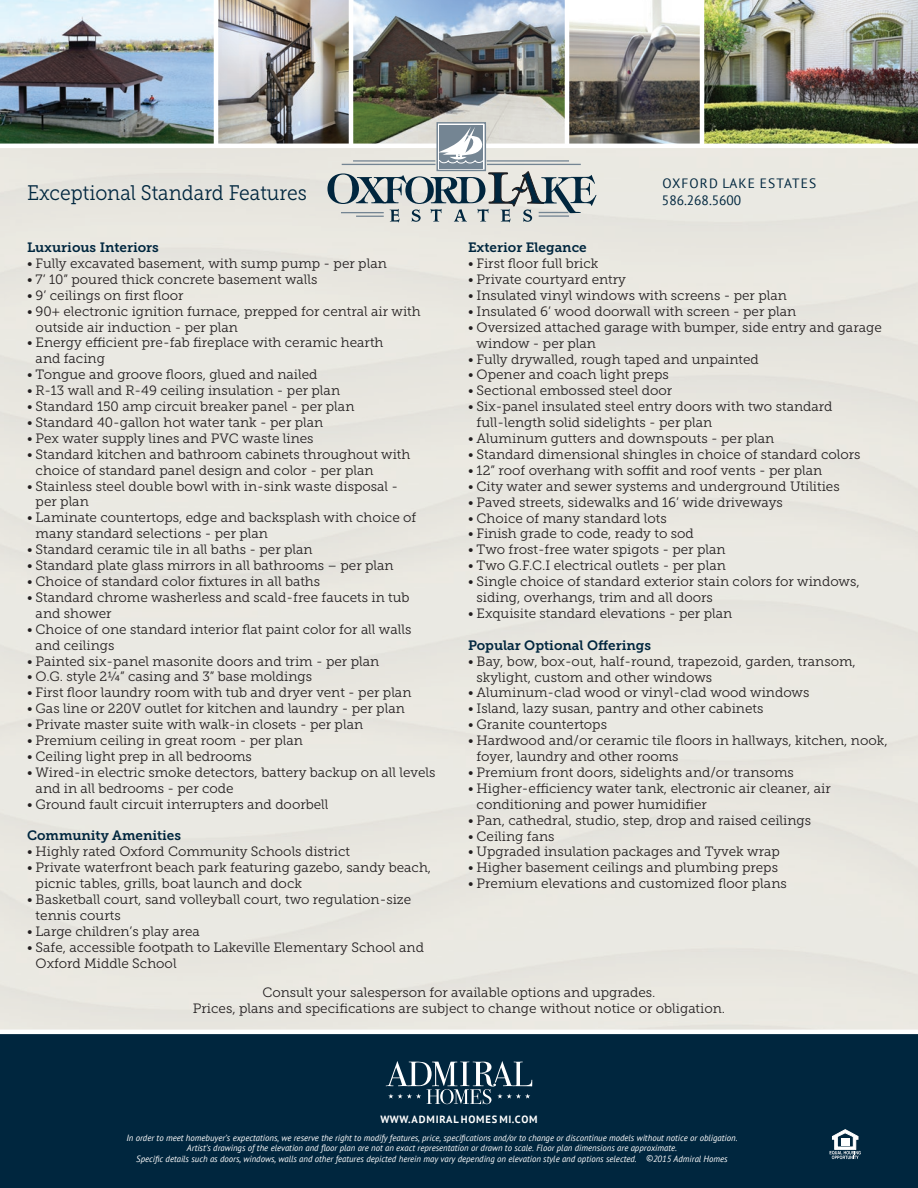
<style>
.page{position:relative;width:918px;height:1188px;background:#fff}
.page>*{position:absolute;margin:0;border:0;box-sizing:border-box;transform-origin:0 0}
.t1{font:21px "Museo Slab 300";color:#00263e;scale:.92 1}
.t2{font:13.5px/15.9px "Museo Slab 300";color:#231f20}
.t3{font:13.5px "Museo Slab 700";color:#00263e}
.t4{font:13.5px/16.2px "PT Sans";letter-spacing:.03em;color:#00263e}
.t5{font:700 10.5px "PT Sans";letter-spacing:.08em;color:#fff}
.t6{font:italic 9px/10.5px "PT Sans";color:#fff;text-align:center}
</style>
<div class="page">
<div style="left:0;top:148px;width:918px;height:882px;background:#eae9e1"></div>
<img style="left:218px;top:0;width:700px;height:144px">
<div style="left:0;top:1032px;width:918px;height:156px;background:#00263e"></div>
<svg style="left:386px;top:1061px;width:146px;height:43px"></svg>
<img style="left:0;top:0;width:214px;height:144px">
<hr style="left:700px;top:0;width:4px;height:146px;background:#fff">
<svg style="left:830px;top:1129px;width:31px;height:30px"></svg>
<hr style="left:349px;top:0;width:4px;height:146px;background:#fff">
<hr style="left:565px;top:0;width:4px;height:146px;background:#fff">
<hr style="left:0;top:1030px;width:918px;height:4px;background:#fff">
<hr style="left:487px;top:160px;width:82px;height:2px;background:#748593">
<hr style="left:487px;top:164px;width:94px;height:1px;background:#748593">
<svg style="left:439px;top:124px;width:45px;height:45px"></svg>
<div style="left:437px;top:122px;width:49px;height:49px;border:1px solid #748593"></div>
<div style="left:440px;top:125px;width:43px;height:43px;background:#748593"></div>
<svg style="left:438px;top:126px;width:47px;height:38px"></svg>
<svg style="left:327px;top:172px;width:269px;height:50px;background:#acb4b5"></svg>
<hr style="left:341px;top:212px;width:43px;height:1px;background:#748593">
<hr style="left:353px;top:160px;width:82px;height:2px;background:#748593">
<hr style="left:342px;top:164px;width:94px;height:1px;background:#748593">
<h1 class="t1" style="left:27px;top:181px;width:306px">Exceptional Standard Features</h1>
<p class="t3" style="left:27px;top:240px;width:133px">Luxurious Interiors</p>
<p class="t2" style="left:27px;top:255px;width:361px">• Fully excavated basement, with sump pump - per plan</p>
<p class="t2" style="left:27px;top:271px;width:292px">• 7’ 10” poured thick concrete basement walls</p>
<p class="t2" style="left:27px;top:287px;width:158px">• 9’ ceilings on first floor</p>
<p class="t2" style="left:36px;top:303px;width:387px;text-indent:-9px">• 90+ electronic ignition furnace, prepped for central air with outside air induction - per plan</p>
<p class="t2" style="left:36px;top:335px;width:349px;text-indent:-9px">• Energy efficient pre-fab fireplace with ceramic hearth and facing</p>
<p class="t2" style="left:27px;top:367px;width:292px">• Tongue and groove floors, glued and nailed</p>
<p class="t2" style="left:27px;top:383px;width:315px">• R-13 wall and R-49 ceiling insulation - per plan</p>
<p class="t2" style="left:27px;top:399px;width:329px">• Standard 150 amp circuit breaker panel - per plan</p>
<p class="t2" style="left:27px;top:414px;width:298px">• Standard 40-gallon hot water tank - per plan</p>
<p class="t2" style="left:27px;top:430px;width:288px">• Pex water supply lines and PVC waste lines</p>
<p class="t2" style="left:36px;top:446px;width:376px;text-indent:-9px">• Standard kitchen and bathroom cabinets throughout with choice of standard panel design and color - per plan</p>
<p class="t2" style="left:36px;top:478px;width:364px;text-indent:-9px">• Stainless steel double bowl with in-sink waste disposal - per plan</p>
<p class="t2" style="left:36px;top:510px;width:382px;text-indent:-9px">• Laminate countertops, edge and backsplash with choice of many standard selections - per plan</p>
<p class="t2" style="left:27px;top:542px;width:287px">• Standard ceramic tile in all baths - per plan</p>
<p class="t2" style="left:27px;top:558px;width:368px">• Standard plate glass mirrors in all bathrooms – per plan</p>
<p class="t2" style="left:27px;top:574px;width:295px">• Choice of standard color fixtures in all baths</p>
<p class="t2" style="left:36px;top:589px;width:376px;text-indent:-9px">• Standard chrome washerless and scald-free faucets in tub and shower</p>
<p class="t2" style="left:36px;top:621px;width:377px;text-indent:-9px">• Choice of one standard interior flat paint color for all walls and ceilings</p>
<p class="t2" style="left:27px;top:653px;width:354px">• Painted six-panel masonite doors and trim - per plan</p>
<p class="t2" style="left:27px;top:669px;width:287px">• O.G. style 2¼” casing and 3” base moldings</p>
<p class="t2" style="left:27px;top:685px;width:386px">• First floor laundry room with tub and dryer vent - per plan</p>
<p class="t2" style="left:27px;top:701px;width:379px">• Gas line or 220V outlet for kitchen and laundry - per plan</p>
<p class="t2" style="left:27px;top:717px;width:338px">• Private master suite with walk-in closets - per plan</p>
<p class="t2" style="left:27px;top:733px;width:277px">• Premium ceiling in great room - per plan</p>
<p class="t2" style="left:27px;top:748px;width:227px">• Ceiling light prep in all bedrooms</p>
<p class="t2" style="left:36px;top:764px;width:401px;text-indent:-9px">• Wired-in electric smoke detectors, battery backup on all levels and in all bedrooms - per code</p>
<p class="t2" style="left:27px;top:796px;width:303px">• Ground fault circuit interrupters and doorbell</p>
<p class="t3" style="left:27px;top:828px;width:156px">Community Amenities</p>
<p class="t2" style="left:27px;top:844px;width:325px">• Highly rated Oxford Community Schools district</p>
<p class="t2" style="left:36px;top:860px;width:397px;text-indent:-9px">• Private waterfront beach park featuring gazebo, sandy beach, picnic tables, grills, boat launch and dock</p>
<p class="t2" style="left:36px;top:892px;width:377px;text-indent:-9px">• Basketball court, sand volleyball court, two regulation-size tennis courts</p>
<p class="t2" style="left:27px;top:923px;width:174px">• Large children’s play area</p>
<p class="t2" style="left:36px;top:939px;width:390px;text-indent:-9px">• Safe, accessible footpath to Lakeville Elementary School and<br>Oxford Middle School</p>
<p class="t4" style="left:662px;top:175px;width:156px">OXFORD LAKE ESTATES<br>586.268.5600</p>
<p class="t3" style="left:468px;top:240px;width:120px">Exterior Elegance</p>
<p class="t2" style="left:468px;top:256px;width:132px">• First floor full brick</p>
<p class="t2" style="left:468px;top:271px;width:160px">• Private courtyard entry</p>
<p class="t2" style="left:468px;top:287px;width:320px">• Insulated vinyl windows with screens - per plan</p>
<p class="t2" style="left:468px;top:303px;width:330px">• Insulated 6’ wood doorwall with screen - per plan</p>
<p class="t2" style="left:477px;top:319px;width:407px;text-indent:-9px">• Oversized attached garage with bumper, side entry and garage window - per plan</p>
<p class="t2" style="left:468px;top:351px;width:292px">• Fully drywalled, rough taped and unpainted</p>
<p class="t2" style="left:468px;top:367px;width:202px">• Opener and coach light preps</p>
<p class="t2" style="left:468px;top:383px;width:206px">• Sectional embossed steel door</p>
<p class="t2" style="left:477px;top:399px;width:357px;text-indent:-9px">• Six-panel insulated steel entry doors with two standard full-length solid sidelights - per plan</p>
<p class="t2" style="left:468px;top:431px;width:308px">• Aluminum gutters and downspouts - per plan</p>
<p class="t2" style="left:468px;top:446px;width:394px">• Standard dimensional shingles in choice of standard colors</p>
<p class="t2" style="left:468px;top:462px;width:356px">• 12” roof overhang with soffit and roof vents - per plan</p>
<p class="t2" style="left:468px;top:478px;width:373px">• City water and sewer systems and underground Utilities</p>
<p class="t2" style="left:468px;top:494px;width:316px">• Paved streets, sidewalks and 16’ wide driveways</p>
<p class="t2" style="left:468px;top:510px;width:200px">• Choice of many standard lots</p>
<p class="t2" style="left:468px;top:526px;width:227px">• Finish grade to code, ready to sod</p>
<p class="t2" style="left:468px;top:542px;width:259px">• Two frost-free water spigots - per plan</p>
<p class="t2" style="left:468px;top:558px;width:259px">• Two G.F.C.I electrical outlets - per plan</p>
<p class="t2" style="left:477px;top:574px;width:385px;text-indent:-9px">• Single choice of standard exterior stain colors for windows, siding, overhangs, trim and all doors</p>
<p class="t2" style="left:468px;top:605px;width:266px">• Exquisite standard elevations - per plan</p>
<p class="t3" style="left:468px;top:637px;width:185px">Popular Optional Offerings</p>
<p class="t2" style="left:477px;top:653px;width:381px;text-indent:-9px">• Bay, bow, box-out, half-round, trapezoid, garden, transom, skylight, custom and other windows</p>
<p class="t2" style="left:468px;top:685px;width:343px">• Aluminum-clad wood or vinyl-clad wood windows</p>
<p class="t2" style="left:468px;top:701px;width:297px">• Island, lazy susan, pantry and other cabinets</p>
<p class="t2" style="left:468px;top:717px;width:141px">• Granite countertops</p>
<p class="t2" style="left:477px;top:733px;width:413px;text-indent:-9px">• Hardwood and/or ceramic tile floors in hallways, kitchen, nook, foyer, laundry and other rooms</p>
<p class="t2" style="left:468px;top:764px;width:327px">• Premium front doors, sidelights and/or transoms</p>
<p class="t2" style="left:477px;top:780px;width:356px;text-indent:-9px">• Higher-efficiency water tank, electronic air cleaner, air conditioning and power humidifier</p>
<p class="t2" style="left:468px;top:812px;width:345px">• Pan, cathedral, studio, step, drop and raised ceilings</p>
<p class="t2" style="left:468px;top:828px;width:88px">• Ceiling fans</p>
<p class="t2" style="left:468px;top:844px;width:313px">• Upgraded insulation packages and Tyvek wrap</p>
<p class="t2" style="left:468px;top:860px;width:312px">• Higher basement ceilings and plumbing preps</p>
<p class="t2" style="left:468px;top:876px;width:320px">• Premium elevations and customized floor plans</p>
<p class="t2" style="left:193px;top:984px;width:534px;line-height:16.5px;text-align:center">Consult your salesperson for available options and upgrades.<br>Prices, plans and specifications are subject to change without notice or obligation.</p>
<p class="t5" style="left:380px;top:1112px;width:159px">WWW.ADMIRALHOMESMI.COM</p>
<p class="t6" style="left:126px;top:1132px;width:613px">In order to meet homebuyer’s expectations, we reserve the right to modify features, price, specifications and/or to change or discontinue models without notice or obligation.<br>Artist’s drawings of the elevation and floor plan are not an exact representation or drawn to scale. Floor plan dimensions are approximate.<br>Specific details such as doors, windows, walls and other features depicted herein may vary depending on elevation style and options selected. ©2015 Admiral Homes</p>
</div>
